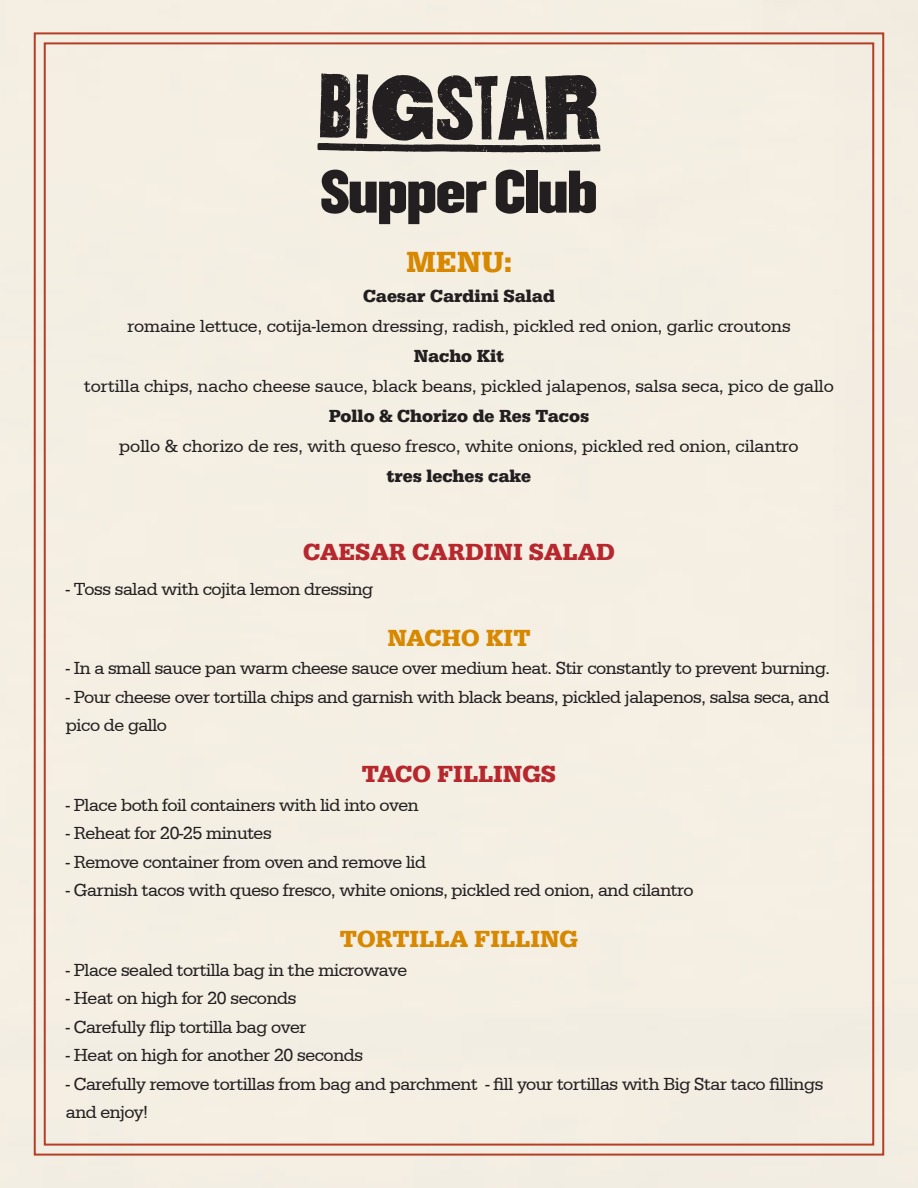
<style>
.page{position:relative;width:918px;height:1188px;background:#fff}
.page>*{position:absolute;margin:0;border:0;box-sizing:border-box;transform-origin:0 0}
.t1{font:52.5px "Champion HTF Middleweight";letter-spacing:-.025em;color:#231f20}
.t2{font:700 30px "Serifa";color:#d78800}
.t3{font:700 24px "Serifa";color:#b6282d}
.t4{font:700 24px "Serifa";color:#d78800}
.t5{font:18px/28.5px "Serifa";letter-spacing:-.02em;color:#231f20}
.t6{font:18px "Serifa";color:#231f20}
.t7{font:700 18px "Serifa";color:#231f20}
</style>
<div class="page">
<div style="left:33px;top:31px;width:852px;height:1126px;background:#f4eee3"></div>
<svg style="left:318px;top:73px;width:282px;height:79px;background:#716d69"></svg>
<p class="t1" style="left:320px;top:158px;width:279px">Supper Club</p>
<p class="t2" style="left:406px;top:245px;width:107px">MENU:</p>
<p class="t7" style="left:363px;top:286px;width:193px">Caesar Cardini Salad</p>
<p class="t6" style="left:127px;top:316px;width:665px">romaine lettuce, cotija-lemon dressing, radish, pickled red onion, garlic croutons</p>
<p class="t7" style="left:414px;top:346px;width:92px">Nacho Kit</p>
<p class="t6" style="left:84px;top:376px;width:751px">tortilla chips, nacho cheese sauce, black beans, pickled jalapenos, salsa seca, pico de gallo</p>
<p class="t7" style="left:329px;top:406px;width:262px">Pollo &amp; Chorizo de Res Tacos</p>
<p class="t6" style="left:119px;top:436px;width:681px">pollo &amp; chorizo de res, with queso fresco, white onions, pickled red onion, cilantro</p>
<p class="t7" style="left:387px;top:466px;width:146px">tres leches cake</p>
<p class="t3" style="left:303px;top:538px;width:313px">CAESAR CARDINI SALAD</p>
<p class="t5" style="left:66px;top:575px;width:309px">- Toss salad with cojita lemon dressing</p>
<p class="t4" style="left:387px;top:624px;width:145px">NACHO KIT</p>
<p class="t5" style="left:66px;top:654px;width:766px">- In a small sauce pan warm cheese sauce over medium heat. Stir constantly to prevent burning.</p>
<p class="t5" style="left:66px;top:683px;width:765px">- Pour cheese over tortilla chips and garnish with black beans, pickled jalapenos, salsa seca, and pico de gallo</p>
<p class="t3" style="left:362px;top:760px;width:196px">TACO FILLINGS</p>
<p class="t5" style="left:66px;top:791px;width:354px">- Place both foil containers with lid into oven</p>
<p class="t5" style="left:66px;top:819px;width:207px">- Reheat for 20-25 minutes</p>
<p class="t5" style="left:66px;top:848px;width:362px">- Remove container from oven and remove lid</p>
<p class="t5" style="left:66px;top:876px;width:629px">- Garnish tacos with queso fresco, white onions, pickled red onion, and cilantro</p>
<p class="t4" style="left:340px;top:925px;width:240px">TORTILLA FILLING</p>
<p class="t5" style="left:66px;top:956px;width:343px">- Place sealed tortilla bag in the microwave</p>
<p class="t5" style="left:66px;top:984px;width:232px">- Heat on high for 20 seconds</p>
<p class="t5" style="left:66px;top:1013px;width:242px">- Carefully flip tortilla bag over</p>
<p class="t5" style="left:66px;top:1041px;width:299px">- Heat on high for another 20 seconds</p>
<p class="t5" style="left:66px;top:1070px;width:759px">- Carefully remove tortillas from bag and parchment - fill your tortillas with Big Star taco fillings and enjoy!</p>
</div>
